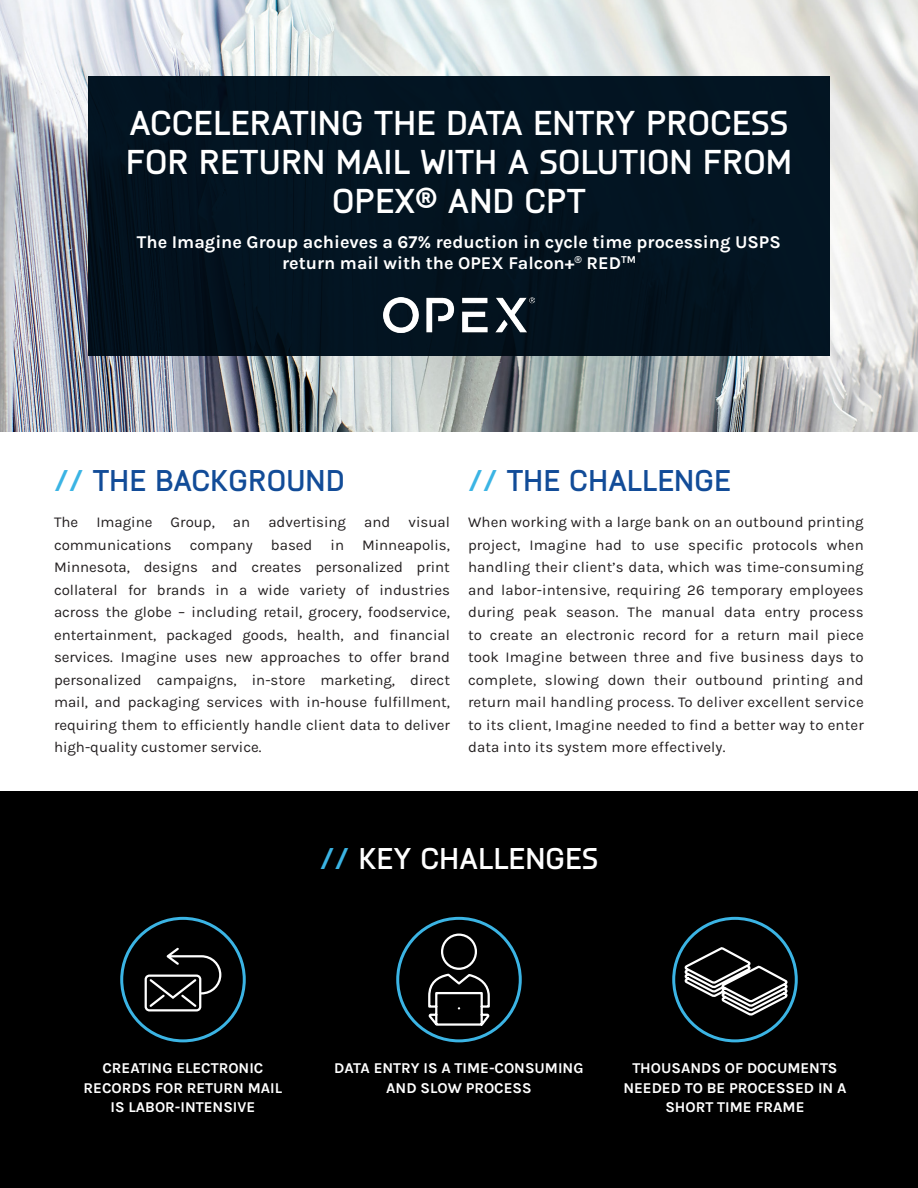
<style>
.page{position:relative;width:918px;height:1188px;background:#fff}
.page>*{position:absolute;margin:0;border:0;box-sizing:border-box;transform-origin:0 0}
.H1___Case_Study_Title{font:700 34.5px/39px "Knul";color:#fff;text-align:center}
.H2___Section_Headings{font:700 30px "Knul";color:#124c98}
.H3___Key_Facts{font:700 30px "Knul";color:#fff}
.Paragraph___Intro{font:700 18px/21.6px "Karla";color:#fff;text-align:center}
.Paragraph___Body{font:15px/22.5px "Karla";color:#231f20;text-align:justify}
.Ket_Fact_Captions{font:700 15px/19.5px "Karla";color:#fff;text-align:center}
.s1{color:#3bb4e4}
</style>
<div class="page">
<img style="left:0;top:0;width:918px;height:432px">
<div style="left:88px;top:77px;width:742px;height:279px;background:#031421"></div>
<div style="left:0;top:791px;width:918px;height:397px;background:#000"></div>
<div style="left:672px;top:917px;width:126px;height:125px;border:3px solid #3bb4e4;border-radius:50%"></div>
<div style="left:396px;top:917px;width:126px;height:125px;border:3px solid #3bb4e4;border-radius:50%"></div>
<div style="left:120px;top:917px;width:126px;height:125px;border:3px solid #3bb4e4;border-radius:50%"></div>
<img style="left:383px;top:298px;width:151px;height:35px">
<svg style="left:144px;top:947px;width:78px;height:65px"></svg>
<svg style="left:428px;top:933px;width:62px;height:93px"></svg>
<svg style="left:682px;top:945px;width:107px;height:73px"></svg>
<p class="H1___Case_Study_Title" style="left:126px;top:100px;width:668px">ACCELERATING THE DATA ENTRY PROCESS<br>FOR RETURN MAIL WITH A SOLUTION FROM<br>OPEX® AND CPT</p>
<p class="Paragraph___Intro" style="left:137px;top:230px;width:645px">The Imagine Group achieves a 67% reduction in cycle time processing USPS return mail with the OPEX Falcon+<sup>®</sup> RED<sup>TM</sup></p>
<p class="H2___Section_Headings" style="left:54px;top:459px;width:292px"><span class="s1">//</span> THE BACKGROUND</p>
<p class="Paragraph___Body" style="left:54px;top:511px;width:397px">The Imagine Group, an advertising and visual communications company based in Minneapolis, Minnesota, designs and creates personalized print collateral for brands in a wide variety of industries across the globe – including retail, grocery, foodservice, entertainment, packaged goods, health, and financial services. Imagine uses new approaches to offer brand personalized campaigns, in-store marketing, direct mail, and packaging services with in-house fulfillment, requiring them to efficiently handle client data to deliver high-quality customer service.</p>
<p class="H2___Section_Headings" style="left:468px;top:459px;width:265px"><span class="s1">//</span> THE CHALLENGE</p>
<p class="Paragraph___Body" style="left:468px;top:511px;width:397px">When working with a large bank on an outbound printing project, Imagine had to use specific protocols when handling their client’s data, which was time-consuming and labor-intensive, requiring 26 temporary employees during peak season. The manual data entry process to create an electronic record for a return mail piece took Imagine between three and five business days to complete, slowing down their outbound printing and return mail handling process. To deliver excellent service to its client, Imagine needed to find a better way to enter data into its system more effectively.</p>
<p class="H3___Key_Facts" style="left:320px;top:837px;width:280px"><span class="s1">//</span> KEY CHALLENGES</p>
<p class="Ket_Fact_Captions" style="left:102px;top:1058px;width:163px">CREATING ELECTRONIC</p>
<p class="Ket_Fact_Captions" style="left:84px;top:1078px;width:200px">RECORDS FOR RETURN MAIL</p>
<p class="Ket_Fact_Captions" style="left:111px;top:1097px;width:146px">IS LABOR-INTENSIVE</p>
<p class="Ket_Fact_Captions" style="left:334px;top:1058px;width:251px">DATA ENTRY IS A TIME-CONSUMING<br>AND SLOW PROCESS</p>
<p class="Ket_Fact_Captions" style="left:623px;top:1058px;width:225px">THOUSANDS OF DOCUMENTS<br>NEEDED TO BE PROCESSED IN A<br>SHORT TIME FRAME</p>
</div>
